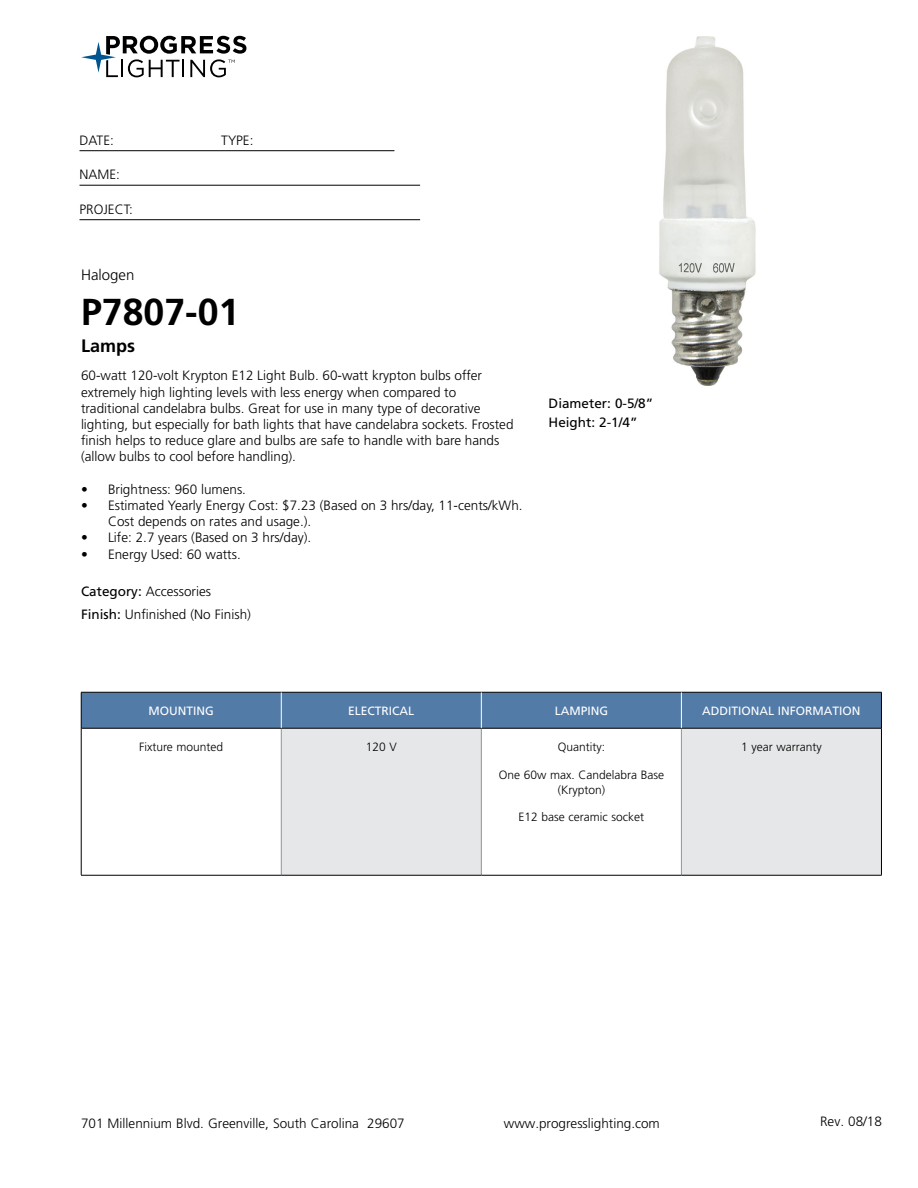
<style>
.page{position:relative;width:918px;height:1188px;background:#fff}
.page>*{position:absolute;margin:0;border:0;box-sizing:border-box;transform-origin:0 0}
.t1{font:700 37.5px "Frutiger LT Std";color:#000}
.t2{font:700 18px "Frutiger LT Std";color:#000}
.t3{font:300 15px "Frutiger LT Std";color:#000}
.t4{font:300 13.5px/16.2px "Frutiger LT Std";color:#000}
.t5{font:13.5px/19.5px "Frutiger LT Std";color:#000}
.t6{font:300 12px/15px "Frutiger LT Std";color:#000;text-align:center}
.t7{font:12px "Frutiger LT Std";color:#fff}
.s1{font-weight:400}
</style>
<div class="page">
<svg style="left:81px;top:36px;width:165px;height:41px"></svg>
<hr style="left:80px;top:150px;width:314px;height:1px;background:#000">
<hr style="left:80px;top:185px;width:340px;height:1px;background:#000">
<hr style="left:80px;top:219px;width:340px;height:1px;background:#000">
<div style="left:82px;top:693px;width:799px;height:35px;background:#527ba8"></div>
<div style="left:281px;top:728px;width:200px;height:147px;background:#e6e7e8"></div>
<div style="left:681px;top:728px;width:200px;height:147px;background:#e6e7e8"></div>
<hr style="left:281px;top:729px;width:1px;height:146px;background:#939598">
<hr style="left:481px;top:729px;width:1px;height:146px;background:#939598">
<hr style="left:681px;top:729px;width:1px;height:146px;background:#939598">
<hr style="left:81px;top:728px;width:200px;height:1px;background:#000">
<hr style="left:281px;top:728px;width:200px;height:1px;background:#000">
<hr style="left:481px;top:728px;width:200px;height:1px;background:#000">
<hr style="left:681px;top:728px;width:200px;height:1px;background:#000">
<hr style="left:81px;top:875px;width:200px;height:1px;background:#000">
<hr style="left:281px;top:875px;width:200px;height:1px;background:#000">
<hr style="left:481px;top:875px;width:200px;height:1px;background:#000">
<hr style="left:681px;top:875px;width:201px;height:1px;background:#000">
<hr style="left:81px;top:692px;width:200px;height:1px;background:#000">
<hr style="left:81px;top:692px;width:1px;height:36px;background:#000">
<hr style="left:281px;top:692px;width:200px;height:1px;background:#000">
<hr style="left:481px;top:692px;width:200px;height:1px;background:#000">
<hr style="left:681px;top:692px;width:201px;height:1px;background:#000">
<hr style="left:881px;top:692px;width:1px;height:36px;background:#000">
<hr style="left:81px;top:728px;width:1px;height:147px;background:#000">
<hr style="left:881px;top:728px;width:1px;height:147px;background:#000">
<hr style="left:281px;top:692px;width:1px;height:36px;background:#fff">
<hr style="left:681px;top:692px;width:1px;height:36px;background:#fff">
<hr style="left:481px;top:692px;width:1px;height:36px;background:#fff">
<img style="left:659px;top:36px;width:97px;height:349px">
<p class="t4" style="left:80px;top:132px;width:36px">DATE:</p>
<p class="t4" style="left:221px;top:132px;width:34px">TYPE:</p>
<p class="t4" style="left:80px;top:167px;width:42px">NAME:</p>
<p class="t4" style="left:80px;top:201px;width:55px">PROJECT:</p>
<p class="t3" style="left:81px;top:266px;width:55px">Halogen</p>
<h1 class="t1" style="left:81px;top:290px;width:160px">P7807-01</h1>
<h2 class="t2" style="left:81px;top:335px;width:55px">Lamps</h2>
<p class="t4" style="left:81px;top:368px;width:434px">60-watt 120-volt Krypton E12 Light Bulb. 60-watt krypton bulbs offer extremely high lighting levels with less energy when compared to traditional candelabra bulbs. Great for use in many type of decorative lighting, but especially for bath lights that have candelabra sockets. Frosted finish helps to reduce glare and bulbs are safe to handle with bare hands (allow bulbs to cool before handling).</p>
<p class="t4" style="left:81px;top:481px;width:167px">• Brightness: 960 lumens.</p>
<p class="t4" style="left:108px;top:497px;width:416px;text-indent:-27px">• Estimated Yearly Energy Cost: $7.23 (Based on 3 hrs/day, 11-cents/kWh.<br>Cost depends on rates and usage.).</p>
<p class="t4" style="left:81px;top:530px;width:232px">• Life: 2.7 years (Based on 3 hrs/day).</p>
<p class="t4" style="left:81px;top:546px;width:161px">• Energy Used: 60 watts.</p>
<p class="t4" style="left:81px;top:580px;width:171px;line-height:22.5px"><span class="s1">Category:</span> Accessories<br><span class="s1">Finish:</span> Unfinished (No Finish)</p>
<p class="t5" style="left:549px;top:393px;width:106px">Diameter: 0-5/8”<br>Height: 2-1/4”</p>
<p class="t7" style="left:149px;top:704px;width:67px">MOUNTING</p>
<p class="t7" style="left:348px;top:704px;width:68px">ELECTRICAL</p>
<p class="t7" style="left:555px;top:704px;width:55px">LAMPING</p>
<p class="t7" style="left:702px;top:704px;width:160px">ADDITIONAL INFORMATION</p>
<p class="t6" style="left:139px;top:739px;width:86px">Fixture mounted</p>
<p class="t6" style="left:366px;top:739px;width:33px">120 V</p>
<p class="t6" style="left:558px;top:739px;width:49px">Quantity:</p>
<p class="t6" style="left:499px;top:767px;width:167px">One 60w max. Candelabra Base (Krypton)</p>
<p class="t6" style="left:519px;top:810px;width:127px">E12 base ceramic socket</p>
<p class="t6" style="left:741px;top:739px;width:82px">1 year warranty</p>
<p class="t4" style="left:81px;top:1115px;width:325px">701 Millennium Blvd. Greenville, South Carolina 29607</p>
<p class="t4" style="left:504px;top:1115px;width:158px">www.progresslighting.com</p>
<p class="t4" style="left:820px;top:1114px;width:63px">Rev. 08/18</p>
</div>
